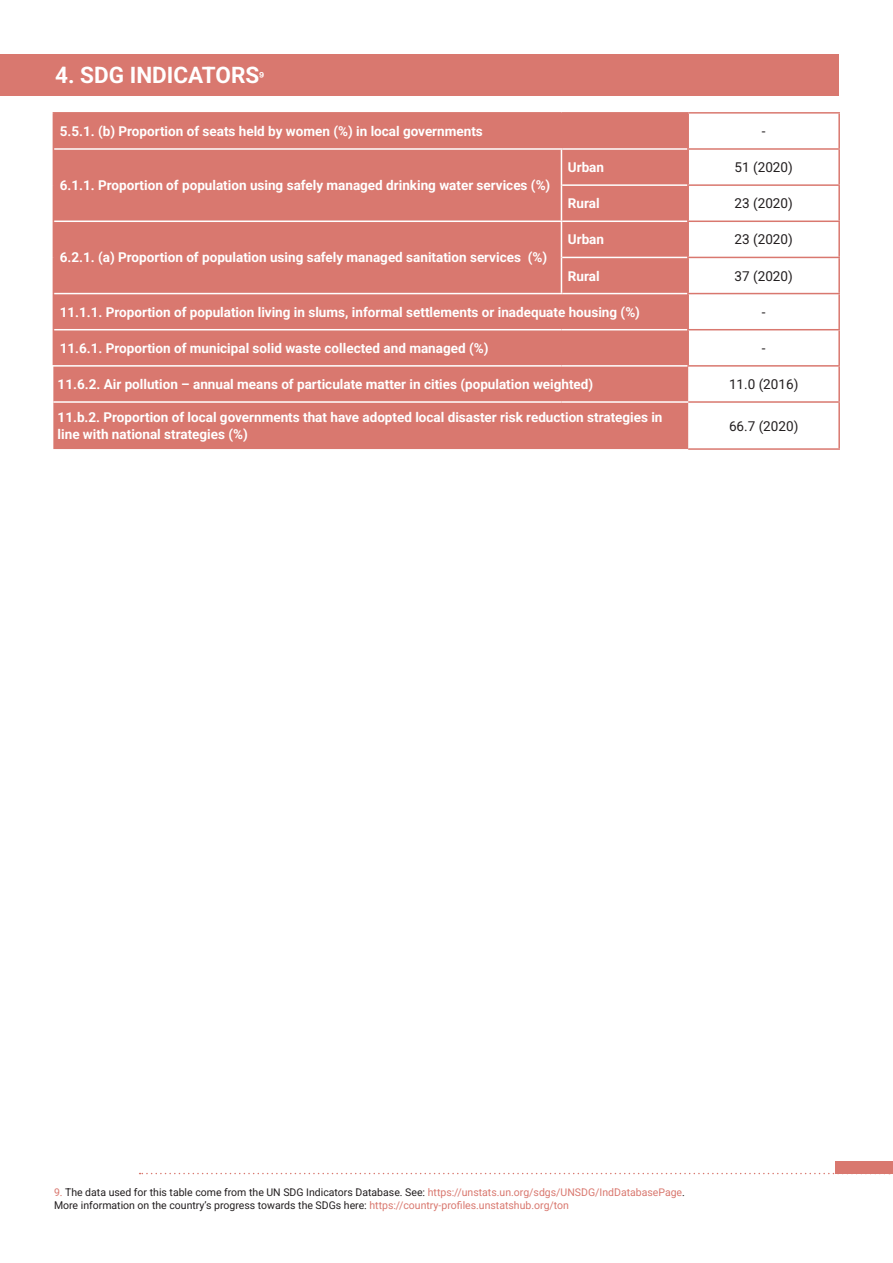
<style>
.page{position:relative;width:893px;height:1263px;background:#fff}
.page>*{position:absolute;margin:0;border:0;box-sizing:border-box;transform-origin:0 0}
.t1{font:700 22.5px "Roboto";color:#fff}
.t2{font:700 13.5px/16.2px "Roboto";color:#fff}
.t3{font:13.5px "Roboto";color:#231f20}
.t4{font:10.5px "Roboto";color:#231f20}
.s1{font-family:"Arial";font-weight:400;font-size:15px}
.s2{color:#d9786f}
</style>
<div class="page">
<svg style="left:140px;top:1173px;width:696px;height:1px"></svg>
<div style="left:836px;top:1161px;width:57px;height:13px;background:#d9786f"></div>
<div style="left:53px;top:114px;width:635px;height:335px;background:#d9786f"></div>
<hr style="left:562px;top:148px;width:125px;height:2px;background:#fff">
<hr style="left:562px;top:184px;width:125px;height:2px;background:#fff">
<hr style="left:562px;top:221px;width:125px;height:1px;background:#fff">
<hr style="left:562px;top:257px;width:125px;height:1px;background:#fff">
<hr style="left:562px;top:293px;width:125px;height:1px;background:#fff">
<hr style="left:54px;top:329px;width:507px;height:1px;background:#fff">
<hr style="left:561px;top:329px;width:126px;height:1px;background:#fff">
<hr style="left:54px;top:148px;width:508px;height:2px;background:#fff">
<hr style="left:561px;top:150px;width:1px;height:35px;background:#fff">
<hr style="left:561px;top:185px;width:1px;height:36px;background:#fff">
<hr style="left:54px;top:221px;width:508px;height:1px;background:#fff">
<hr style="left:561px;top:222px;width:1px;height:35px;background:#fff">
<hr style="left:561px;top:257px;width:1px;height:36px;background:#fff">
<hr style="left:54px;top:293px;width:508px;height:1px;background:#fff">
<hr style="left:687px;top:114px;width:2px;height:34px;background:#d9786f">
<hr style="left:687px;top:148px;width:153px;height:2px;background:#d9786f">
<hr style="left:687px;top:150px;width:2px;height:34px;background:#d9786f">
<hr style="left:687px;top:184px;width:153px;height:2px;background:#d9786f">
<hr style="left:687px;top:186px;width:2px;height:35px;background:#d9786f">
<hr style="left:687px;top:221px;width:153px;height:1px;background:#d9786f">
<hr style="left:687px;top:222px;width:2px;height:35px;background:#d9786f">
<hr style="left:687px;top:257px;width:153px;height:1px;background:#d9786f">
<hr style="left:687px;top:258px;width:2px;height:35px;background:#d9786f">
<hr style="left:687px;top:293px;width:153px;height:1px;background:#d9786f">
<hr style="left:687px;top:294px;width:2px;height:35px;background:#d9786f">
<hr style="left:687px;top:329px;width:153px;height:1px;background:#d9786f">
<hr style="left:687px;top:330px;width:2px;height:35px;background:#d9786f">
<hr style="left:687px;top:365px;width:153px;height:2px;background:#d9786f">
<hr style="left:688px;top:401px;width:152px;height:2px;background:#d9786f">
<hr style="left:53px;top:112px;width:508px;height:2px;background:#d9786f">
<hr style="left:53px;top:114px;width:1px;height:35px;background:#d9786f">
<hr style="left:561px;top:112px;width:127px;height:2px;background:#d9786f">
<hr style="left:688px;top:112px;width:152px;height:2px;background:#d9786f">
<hr style="left:838px;top:114px;width:2px;height:34px;background:#d9786f">
<hr style="left:53px;top:149px;width:1px;height:36px;background:#d9786f">
<hr style="left:53px;top:185px;width:1px;height:36px;background:#d9786f">
<hr style="left:838px;top:150px;width:2px;height:34px;background:#d9786f">
<hr style="left:838px;top:186px;width:2px;height:35px;background:#d9786f">
<hr style="left:53px;top:221px;width:1px;height:36px;background:#d9786f">
<hr style="left:53px;top:257px;width:1px;height:37px;background:#d9786f">
<hr style="left:838px;top:222px;width:2px;height:35px;background:#d9786f">
<hr style="left:838px;top:258px;width:2px;height:35px;background:#d9786f">
<hr style="left:53px;top:294px;width:1px;height:36px;background:#d9786f">
<hr style="left:838px;top:294px;width:2px;height:35px;background:#d9786f">
<hr style="left:53px;top:330px;width:1px;height:35px;background:#d9786f">
<hr style="left:838px;top:330px;width:2px;height:35px;background:#d9786f">
<hr style="left:838px;top:367px;width:2px;height:34px;background:#d9786f">
<hr style="left:838px;top:403px;width:2px;height:45px;background:#d9786f">
<hr style="left:688px;top:448px;width:152px;height:2px;background:#d9786f">
<hr style="left:53px;top:401px;width:508px;height:2px;background:#fff">
<hr style="left:561px;top:401px;width:127px;height:2px;background:#fff">
<hr style="left:53px;top:365px;width:508px;height:2px;background:#fff">
<hr style="left:561px;top:365px;width:126px;height:2px;background:#fff">
<div style="left:0;top:54px;width:839px;height:41px;background:#d9786f"></div>
<p class="t1" style="left:55px;top:59px;width:210px">4. SDG INDICATORS<span class="s1">⁹</span></p>
<p class="t2" style="left:60px;top:123px;width:425px">5.5.1. (b) Proportion of seats held by women (%) in local governments</p>
<p class="t3" style="left:762px;top:122px;width:5px">-</p>
<p class="t2" style="left:60px;top:177px;width:492px">6.1.1. Proportion of population using safely managed drinking water services (%)</p>
<p class="t2" style="left:568px;top:159px;width:38px">Urban</p>
<p class="t3" style="left:735px;top:158px;width:60px">51 (2020)</p>
<p class="t2" style="left:568px;top:195px;width:33px">Rural</p>
<p class="t3" style="left:735px;top:194px;width:60px">23 (2020)</p>
<p class="t2" style="left:568px;top:231px;width:38px">Urban</p>
<p class="t3" style="left:735px;top:230px;width:60px">23 (2020)</p>
<p class="t2" style="left:568px;top:267px;width:33px">Rural</p>
<p class="t3" style="left:735px;top:266px;width:60px">37 (2020)</p>
<p class="t2" style="left:60px;top:303px;width:582px">11.1.1. Proportion of population living in slums, informal settlements or inadequate housing (%)</p>
<p class="t3" style="left:762px;top:302px;width:5px">-</p>
<p class="t2" style="left:60px;top:339px;width:430px">11.6.1. Proportion of municipal solid waste collected and managed (%)</p>
<p class="t3" style="left:762px;top:339px;width:5px">-</p>
<p class="t2" style="left:58px;top:376px;width:537px">11.6.2. Air pollution – annual means of particulate matter in cities (population weighted)</p>
<p class="t3" style="left:729px;top:375px;width:71px">11.0 (2016)</p>
<p class="t2" style="left:58px;top:409px;width:606px">11.b.2. Proportion of local governments that have adopted local disaster risk reduction strategies in line with national strategies (%)</p>
<p class="t3" style="left:729px;top:416px;width:71px">66.7 (2020)</p>
<p class="t2" style="left:60px;top:249px;width:489px">6.2.1. (a) Proportion of population using safely managed sanitation services (%)</p>
<p class="t4" style="left:54px;top:1185px;width:632px"><span class="s2">9.</span> The data used for this table come from the UN SDG Indicators Database. See: <span class="s2">https://unstats.un.org/sdgs/UNSDG/IndDatabasePage</span>.</p>
<p class="t4" style="left:54px;top:1198px;width:516px">More information on the country’s progress towards the SDGs here: <span class="s2">https://country-profiles.unstatshub.org/ton</span></p>
</div>
